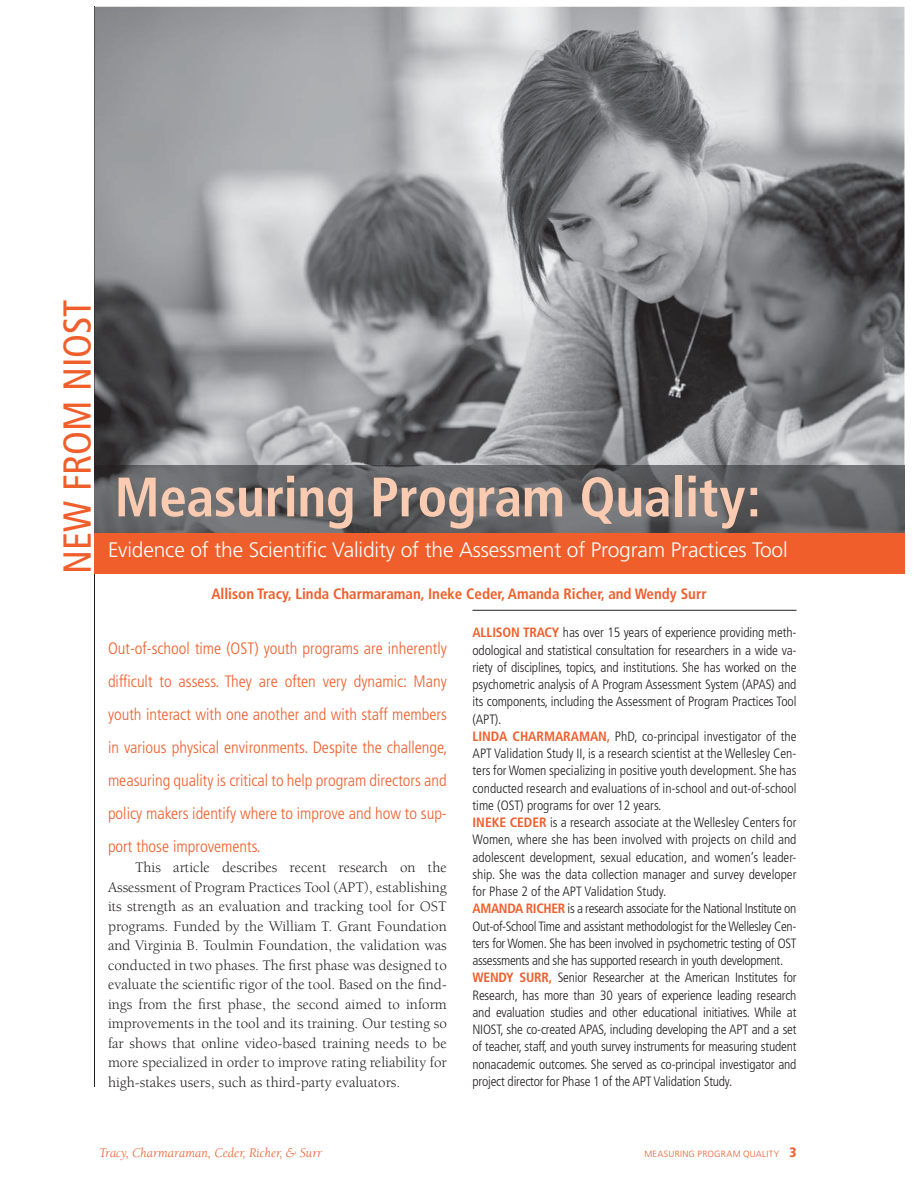
<style>
.page{position:relative;width:918px;height:1188px;background:#fff}
.page>*{position:absolute;margin:0;border:0;box-sizing:border-box;transform-origin:0 0}
.t1{font:700 condensed 55.5px "Frutiger";letter-spacing:-.01em;color:#facab1}
.t2{font:condensed 39px "Frutiger";color:#ef5e2b}
.t3{font:300 21px "Frutiger";letter-spacing:-.01em;color:#fff}
.t4{font:300 condensed 16.5px/33px "Frutiger";color:#ef5e2b;text-align:justify}
.t5{font:15px/19.5px "Berkeley";color:#231f20;text-align:justify}
.t6{font:700 condensed 15px "Frutiger";color:#ef5e2b}
.t7{font:300 condensed 13.5px/17.2px "Frutiger";letter-spacing:-.01em;color:#231f20}
.t8{font:italic 13.5px "Berkeley";color:#ef5e2b}
.t9{font:300 9px "Frutiger";letter-spacing:.03em;color:#ef5e2b}
.s1{font-weight:700;color:#ef5e2b}
.s2{font-weight:900;font-stretch:condensed;font-size:13.5px}
</style>
<div class="page">
<hr style="left:94px;top:7px;width:1px;height:1080px;background:#231f20">
<img style="left:94px;top:7px;width:811px;height:459px">
<img style="left:94px;top:466px;width:811px;height:67px">
<div style="left:94px;top:533px;width:811px;height:41px;background:#ef5e2b"></div>
<hr style="left:473px;top:610px;width:324px;height:1px;background:#231f20">
<h2 class="t2" style="left:62px;top:574px;width:276px;rotate:-90deg">NEW FROM NIOST</h2>
<h1 class="t1" style="left:114px;top:475px;width:648px">Measuring Program Quality:</h1>
<h3 class="t3" style="left:108px;top:541px;width:681px">Evidence of the Scientific Validity of the Assessment of Program Practices Tool</h3>
<p class="t6" style="left:211px;top:588px;width:497px">Allison Tracy, Linda Charmaraman, Ineke Ceder, Amanda Richer, and Wendy Surr</p>
<p class="t4" style="left:108px;top:633px;width:341px">Out-of-school time (OST) youth programs are inherently difficult to assess. They are often very dynamic: Many youth interact with one another and with staff members in various physical environments. Despite the challenge, measuring quality is critical to help program directors and policy makers identify where to improve and how to sup&shy;port those improvements.</p>
<p class="t5" style="left:108px;top:859px;width:340px;text-indent:27px">This article describes recent research on the Assessment of Program Practices Tool (APT), establishing its strength as an evaluation and tracking tool for OST programs. Funded by the William T. Grant Foundation and Virginia B. Toulmin Foundation, the validation was conducted in two phases. The first phase was designed to evaluate the scientific rigor of the tool. Based on the find&shy;ings from the first phase, the second aimed to inform improvements in the tool and its training. Our testing so far shows that online video-based training needs to be more specialized in order to improve rating reliability for high-stakes users, such as third-party evaluators.</p>
<p class="t7" style="left:473px;top:625px;width:326px"><span class="s1">ALLISON TRACY</span> has over 15 years of experience providing meth&shy;odological and statistical consultation for researchers in a wide va&shy;riety of disciplines, topics, and institutions. She has worked on the psychometric analysis of A Program Assessment System (APAS) and its components, including the Assessment of Program Practices Tool (APT).<br><span class="s1">LINDA CHARMARAMAN,</span> PhD, co-principal investigator of the APT Validation Study II, is a research scientist at the Wellesley Cen&shy;ters for Women specializing in positive youth development. She has conducted research and evaluations of in-school and out-of-school time (OST) programs for over 12 years.<br><span class="s1">INEKE CEDER</span> is a research associate at the Wellesley Centers for Women, where she has been involved with projects on child and adolescent development, sexual education, and women’s leader&shy;ship. She was the data collection manager and survey developer for Phase 2 of the APT Validation Study.<br><span class="s1">AMANDA RICHER</span> is a research associate for the National Institute on Out-of-School Time and assistant methodologist for the Wellesley Cen&shy;ters for Women. She has been involved in psychometric testing of OST assessments and she has supported research in youth development.<br><span class="s1">WENDY SURR,</span> Senior Researcher at the American Institutes for Research, has more than 30 years of experience leading research and evaluation studies and other educational initiatives. While at NIOST, she co-created APAS, including developing the APT and a set of teacher, staff, and youth survey instruments for measuring student nonacademic outcomes. She served as co-principal investigator and project director for Phase 1 of the APT Validation Study.</p>
<p class="t8" style="left:99px;top:1147px;width:224px">Tracy, Charmaraman, Ceder, Richer, &amp; Surr</p>
<p class="t9" style="left:644px;top:1150px;width:154px">MEASURING PROGRAM QUALITY <span class="s2">3</span></p>
</div>
